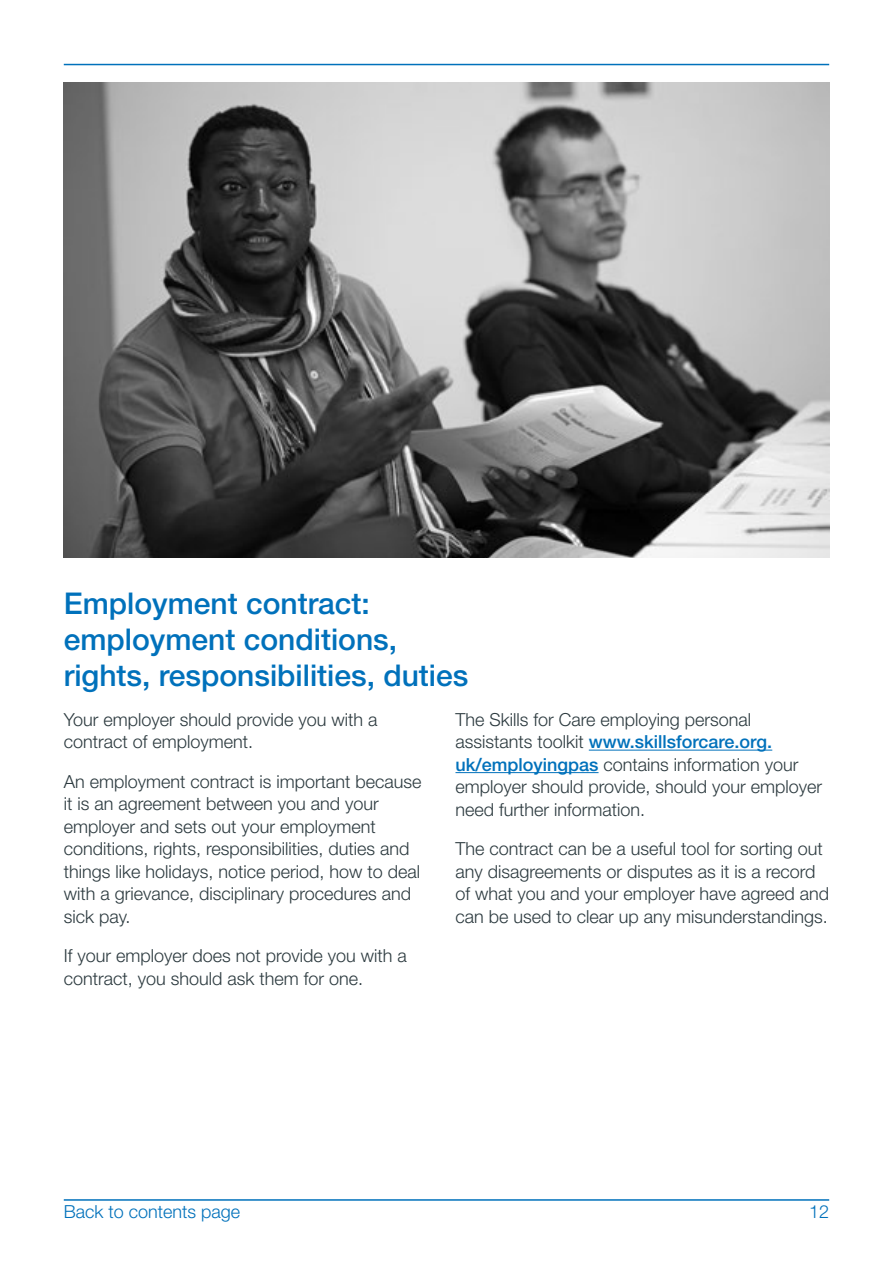
<style>
.page{position:relative;width:893px;height:1263px;background:#fff}
.page>*{position:absolute;margin:0;border:0;box-sizing:border-box;transform-origin:0 0}
.t1{font:500 30px/36px "Helvetica Neue LT Std";color:#0071bb}
.t2{font:300 18px/22.5px "Helvetica Neue LT Std";color:#2c3a3f}
.t3{font:300 18px "Helvetica Neue LT Std";color:#0071bb}
.s1{font-weight:500;color:#0071bb}
</style>
<div class="page">
<hr style="left:64px;top:64px;width:765px;height:1px;background:#0071bb">
<hr style="left:589px;top:750px;width:183px;height:1px;background:#0071bb">
<hr style="left:455px;top:772px;width:144px;height:1px;background:#0071bb">
<hr style="left:64px;top:1199px;width:765px;height:2px;background:#0071bb">
<img style="left:64px;top:83px;width:765px;height:475px">
<h1 class="t1" style="left:64px;top:585px;width:406px">Employment contract: employment conditions, rights, responsibilities, duties</h1>
<p class="t2" style="left:64px;top:708px;width:315px">Your employer should provide you with a contract of employment.</p>
<p class="t2" style="left:64px;top:770px;width:359px">An employment contract is important because it is an agreement between you and your employer and sets out your employment conditions, rights, responsibilities, duties and things like holidays, notice period, how to deal with a grievance, disciplinary procedures and sick pay.</p>
<p class="t2" style="left:64px;top:944px;width:345px">If your employer does not provide you with a contract, you should ask them for one.</p>
<p class="t2" style="left:455px;top:708px;width:368px">The Skills for Care employing personal assistants toolkit <span class="s1">www.skillsforcare.org. uk/employingpas</span> contains information your employer should provide, should your employer need further information.</p>
<p class="t2" style="left:455px;top:837px;width:375px">The contract can be a useful tool for sorting out any disagreements or disputes as it is a record of what you and your employer have agreed and can be used to clear up any misunderstandings.</p>
<p class="t3" style="left:64px;top:1200px;width:178px">Back to contents page</p>
<p class="t3" style="left:809px;top:1200px;width:22px">12</p>
</div>
